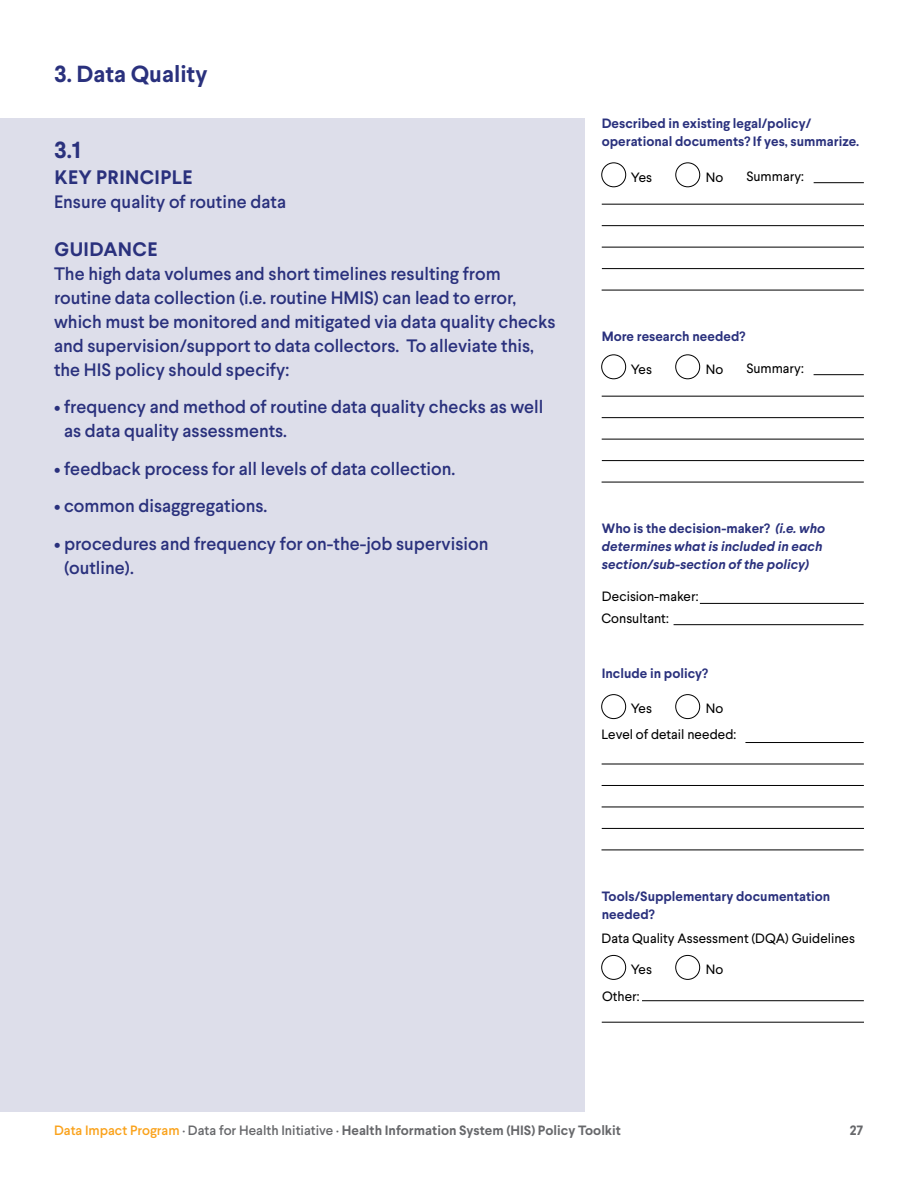
<style>
.page{position:relative;width:918px;height:1188px;background:#fff}
.page>*{position:absolute;margin:0;border:0;box-sizing:border-box;transform-origin:0 0}
.t1{font:700 23.25px "Larsseit";color:#2a317d}
.t2{font:700 19.5px "Larsseit";letter-spacing:.02em;color:#2a317d}
.t3{font:500 18px/24px "Larsseit";color:#2a317d}
.t4{font:700 13.5px/18px "Larsseit";color:#2a317d}
.t5{font:13.5px/26.1px "Larsseit";color:#000}
.t6{font:italic 700 13.5px/18px "Larsseit";color:#2a317d}
.t7{font:700 13.5px "Larsseit";color:#67686b}
.s1{font-style:normal}
.s2{font-weight:500;color:#faa21b}
.s3{font-weight:500}
</style>
<div class="page">
<div style="left:602px;top:355px;width:24px;height:24px;border:1px solid #000;border-radius:50%"></div>
<div style="left:676px;top:355px;width:24px;height:24px;border:1px solid #000;border-radius:50%"></div>
<hr style="left:700px;top:603px;width:164px;height:1px;background:#000">
<div style="left:602px;top:694px;width:24px;height:25px;border:1px solid #000;border-radius:50%"></div>
<div style="left:676px;top:694px;width:24px;height:25px;border:1px solid #000;border-radius:50%"></div>
<hr style="left:602px;top:764px;width:262px;height:1px;background:#000">
<hr style="left:602px;top:785px;width:262px;height:1px;background:#000">
<hr style="left:602px;top:807px;width:262px;height:1px;background:#000">
<hr style="left:745px;top:742px;width:119px;height:1px;background:#000">
<hr style="left:674px;top:624px;width:190px;height:1px;background:#000">
<hr style="left:602px;top:828px;width:262px;height:1px;background:#000">
<hr style="left:602px;top:850px;width:262px;height:1px;background:#000">
<div style="left:0;top:118px;width:584px;height:994px;background:#dddeea"></div>
<hr style="left:602px;top:396px;width:262px;height:1px;background:#000">
<hr style="left:602px;top:417px;width:262px;height:1px;background:#000">
<hr style="left:602px;top:439px;width:262px;height:1px;background:#000">
<hr style="left:814px;top:374px;width:50px;height:1px;background:#000">
<hr style="left:602px;top:460px;width:262px;height:1px;background:#000">
<hr style="left:602px;top:482px;width:262px;height:1px;background:#000">
<div style="left:602px;top:163px;width:24px;height:24px;border:1px solid #000;border-radius:50%"></div>
<div style="left:676px;top:163px;width:24px;height:24px;border:1px solid #000;border-radius:50%"></div>
<hr style="left:602px;top:204px;width:262px;height:1px;background:#000">
<hr style="left:602px;top:225px;width:262px;height:1px;background:#000">
<hr style="left:602px;top:247px;width:262px;height:1px;background:#000">
<hr style="left:814px;top:182px;width:50px;height:1px;background:#000">
<hr style="left:602px;top:268px;width:262px;height:1px;background:#000">
<hr style="left:602px;top:290px;width:262px;height:1px;background:#000">
<div style="left:602px;top:955px;width:24px;height:25px;border:1px solid #000;border-radius:50%"></div>
<div style="left:676px;top:955px;width:24px;height:25px;border:1px solid #000;border-radius:50%"></div>
<hr style="left:602px;top:1022px;width:262px;height:1px;background:#000">
<hr style="left:642px;top:1000px;width:222px;height:1px;background:#000">
<p class="t1" style="left:54px;top:59px;width:155px">3. Data Quality</p>
<p class="t1" style="left:54px;top:135px;width:28px">3.1</p>
<p class="t2" style="left:54px;top:164px;width:140px">KEY PRINCIPLE</p>
<p class="t3" style="left:54px;top:189px;width:234px">Ensure quality of routine data</p>
<p class="t2" style="left:54px;top:236px;width:105px">GUIDANCE</p>
<p class="t3" style="left:54px;top:261px;width:503px">The high data volumes and short timelines resulting from routine data collection (i.e. routine HMIS) can lead to error, which must be monitored and mitigated via data quality checks and supervision/support to data collectors. To alleviate this, the HIS policy should specify:</p>
<p class="t3" style="left:64px;top:395px;width:481px;text-indent:-10px">• frequency and method of routine data quality checks as well as data quality assessments.</p>
<p class="t3" style="left:54px;top:456px;width:403px">• feedback process for all levels of data collection.</p>
<p class="t3" style="left:54px;top:494px;width:215px">• common disaggregations.</p>
<p class="t3" style="left:64px;top:531px;width:426px;text-indent:-10px">• procedures and frequency for on-the-job supervision (outline).</p>
<p class="t4" style="left:602px;top:115px;width:259px">Described in existing legal/policy/ operational documents? If yes, summarize.</p>
<p class="t5" style="left:631px;top:164px;width:23px">Yes</p>
<p class="t5" style="left:706px;top:164px;width:19px">No</p>
<p class="t5" style="left:746px;top:164px;width:59px">Summary:</p>
<p class="t4" style="left:602px;top:328px;width:145px">More research needed?</p>
<p class="t5" style="left:631px;top:356px;width:23px">Yes</p>
<p class="t5" style="left:706px;top:356px;width:19px">No</p>
<p class="t5" style="left:746px;top:356px;width:59px">Summary:</p>
<p class="t6" style="left:602px;top:519px;width:225px"><span class="s1">Who is the decision-maker?</span> (i.e. who determines what is included in each section/sub-section of the policy)</p>
<p class="t5" style="left:602px;top:583px;width:98px">Decision-maker:</p>
<p class="t5" style="left:602px;top:606px;width:69px">Consultant:</p>
<p class="t4" style="left:602px;top:665px;width:108px">Include in policy?</p>
<p class="t5" style="left:631px;top:696px;width:23px">Yes</p>
<p class="t5" style="left:602px;top:696px;width:136px;text-indent:104px">No<br>Level of detail needed:</p>
<p class="t4" style="left:602px;top:887px;width:230px">Tools/Supplementary documentation needed?</p>
<p class="t5" style="left:601px;top:925px;width:255px">Data Quality Assessment (DQA) Guidelines</p>
<p class="t5" style="left:631px;top:956px;width:23px">Yes</p>
<p class="t5" style="left:706px;top:956px;width:19px">No</p>
<p class="t5" style="left:602px;top:983px;width:39px">Other:</p>
<p class="t7" style="left:54px;top:1121px;width:569px"><span class="s2">Data Impact Program</span> <span class="s3">· Data for Health Initiative ·</span> Health Information System (HIS) Policy Toolkit</p>
<p class="t7" style="left:850px;top:1121px;width:15px">27</p>
</div>
